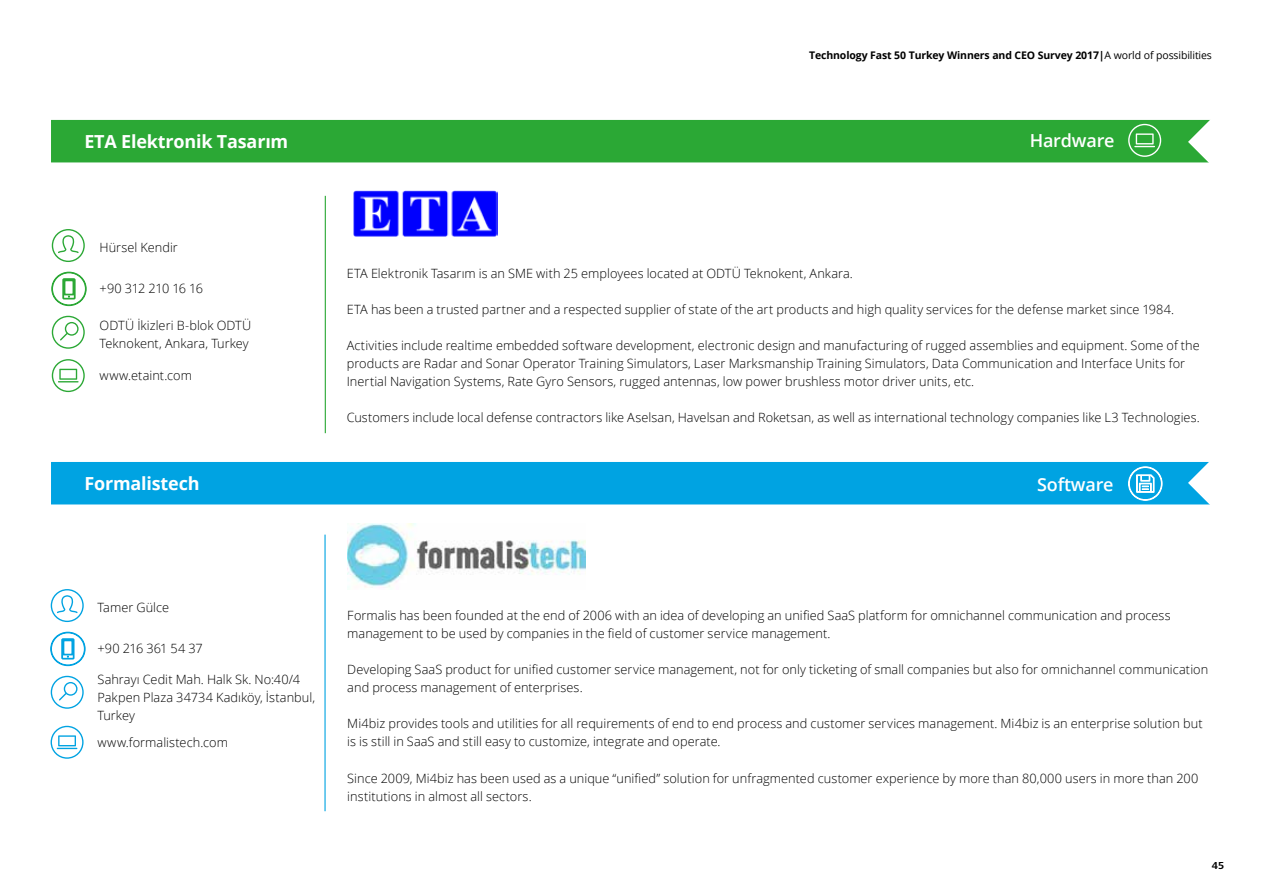
<style>
.page{position:relative;width:1263px;height:893px;background:#fff}
.page>*{position:absolute;margin:0;border:0;box-sizing:border-box;transform-origin:0 0}
.t1{font:700 18px "Open Sans";letter-spacing:-.01em;color:#fff}
.t2{font:600 18px "Open Sans";letter-spacing:-.01em;color:#fff}
.t3{font:300 12.75px/18px "Open Sans";letter-spacing:.005em;color:#000}
.t4{font:300 12.75px "Open Sans";letter-spacing:-.05em;color:#000}
.t5{font:300 12.75px "Open Sans";letter-spacing:-.015em;color:#000}
.t6{font:700 10.5px "Open Sans";letter-spacing:-.01em;color:#000}
.t7{font:700 10.5px "Frutiger Next Pro";color:#000}
.s1{font-weight:400}
</style>
<div class="page">
<svg style="left:52px;top:229px;width:33px;height:33px"></svg>
<svg style="left:51px;top:272px;width:36px;height:34px"></svg>
<svg style="left:52px;top:316px;width:33px;height:33px"></svg>
<svg style="left:52px;top:359px;width:33px;height:33px"></svg>
<svg style="left:51px;top:589px;width:33px;height:33px"></svg>
<svg style="left:50px;top:632px;width:36px;height:34px"></svg>
<svg style="left:51px;top:676px;width:33px;height:33px"></svg>
<svg style="left:51px;top:726px;width:33px;height:33px"></svg>
<div style="left:51px;top:120px;width:1162px;height:42px;background:#2ba835"></div>
<div style="left:51px;top:462px;width:1162px;height:42px;background:#00a3e2"></div>
<svg style="left:1188px;top:119px;width:25px;height:44px"></svg>
<svg style="left:1188px;top:462px;width:25px;height:43px"></svg>
<hr style="left:325px;top:196px;width:1px;height:237px;background:#2ba835">
<hr style="left:324px;top:535px;width:2px;height:276px;background:#00a3e2">
<svg style="left:1128px;top:466px;width:35px;height:35px"></svg>
<img style="left:354px;top:190px;width:144px;height:46px">
<img style="left:347px;top:523px;width:239px;height:65px">
<svg style="left:1128px;top:124px;width:33px;height:33px"></svg>
<h1 class="t1" style="left:84px;top:129px;width:205px">ETA Elektronik Tasarım</h1>
<p class="t3" style="left:100px;top:238px;width:80px">Hürsel Kendir</p>
<p class="t4" style="left:100px;top:280px;width:105px">+90 312 210 16 16</p>
<p class="t3" style="left:100px;top:316px;width:153px">ODTÜ İkizleri B-blok ODTÜ<br>Teknokent, Ankara, Turkey</p>
<p class="t3" style="left:100px;top:366px;width:94px">www.etaint.com</p>
<p class="t6" style="left:809px;top:48px;width:404px">Technology Fast 50 Turkey Winners and CEO Survey 2017|<span class="s1">A world of possibilities</span></p>
<h1 class="t2" style="left:1030px;top:128px;width:86px">Hardware</h1>
<p class="t3" style="left:347px;top:264px;width:508px">ETA Elektronik Tasarım is an SME with 25 employees located at ODTÜ Teknokent, Ankara.</p>
<p class="t3" style="left:347px;top:300px;width:829px">ETA has been a trusted partner and a respected supplier of state of the art products and high quality services for the defense market since 1984.</p>
<p class="t3" style="left:347px;top:336px;width:855px">Activities include realtime embedded software development, electronic design and manufacturing of rugged assemblies and equipment. Some of the products are Radar and Sonar Operator Training Simulators, Laser Marksmanship Training Simulators, Data Communication and Interface Units for<br>Inertial Navigation Systems, Rate Gyro Sensors, rugged antennas, low power brushless motor driver units, etc.</p>
<p class="t3" style="left:347px;top:408px;width:855px">Customers include local defense contractors like Aselsan, Havelsan and Roketsan, as well as international technology companies like L3 Technologies.</p>
<h1 class="t1" style="left:84px;top:471px;width:117px">Formalistech</h1>
<h1 class="t2" style="left:1037px;top:472px;width:78px">Software</h1>
<p class="t3" style="left:97px;top:598px;width:73px">Tamer Gülce</p>
<p class="t5" style="left:97px;top:640px;width:107px">+90 216 361 54 37</p>
<p class="t3" style="left:97px;top:670px;width:219px">Sahrayı Cedit Mah. Halk Sk. No:40/4<br>Pakpen Plaza 34734 Kadıköy, İstanbul,<br>Turkey</p>
<p class="t3" style="left:97px;top:733px;width:132px">www.formalistech.com</p>
<p class="t3" style="left:347px;top:606px;width:825px">Formalis has been founded at the end of 2006 with an idea of developing an unified SaaS platform for omnichannel communication and process management to be used by companies in the field of customer service management.</p>
<p class="t3" style="left:347px;top:660px;width:862px">Developing SaaS product for unified customer service management, not for only ticketing of small companies but also for omnichannel communication and process management of enterprises.</p>
<p class="t3" style="left:347px;top:714px;width:857px">Mi4biz provides tools and utilities for all requirements of end to end process and customer services management. Mi4biz is an enterprise solution but is is still in SaaS and still easy to customize, integrate and operate.</p>
<p class="t3" style="left:347px;top:768px;width:852px">Since 2009, Mi4biz has been used as a unique “unified” solution for unfragmented customer experience by more than 80,000 users in more than 200 institutions in almost all sectors.</p>
<p class="t7" style="left:1212px;top:859px;width:14px">45</p>
</div>
